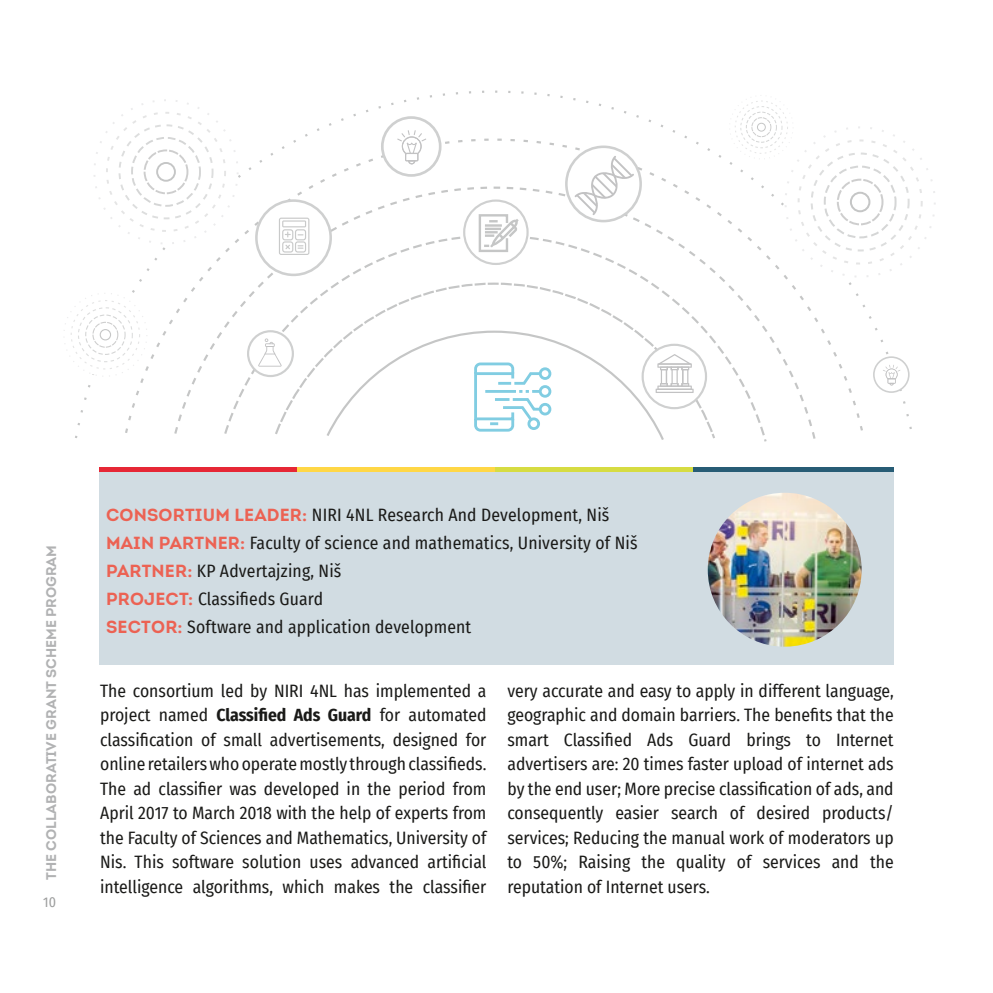
<style>
.page{position:relative;width:993px;height:993px;background:#fff}
.page>*{position:absolute;margin:0;border:0;box-sizing:border-box;transform-origin:0 0}
.t1{font:17.5px/24.5px "Fira Sans Condensed";letter-spacing:.005em;color:#1a1a18;text-align:justify}
.t2{font:700 14px "Intro";color:#b1b2b3}
.t3{font:14px "Fira Sans Condensed";color:#9c9d9d}
.s1{font-family:"Intro";font-weight:700;color:#ec6253}
.s2{font-weight:700}
</style>
<div class="page">
<div style="left:99px;top:467px;width:198px;height:5px;background:#e62735"></div>
<div style="left:297px;top:467px;width:198px;height:5px;background:#ffd746"></div>
<div style="left:495px;top:467px;width:198px;height:5px;background:#d6dc42"></div>
<div style="left:693px;top:467px;width:200px;height:5px;background:#275c75"></div>
<div style="left:99px;top:472px;width:794px;height:193px;background:#d1dce2"></div>
<img style="left:707px;top:492px;width:154px;height:154px;border-radius:76px">
<svg style="left:172px;top:185px;width:645px;height:254px"></svg>
<svg style="left:222px;top:233px;width:546px;height:209px"></svg>
<svg style="left:273px;top:281px;width:443px;height:159px"></svg>
<div style="left:256px;top:200px;width:74px;height:75px;background:#fff;border-radius:50%"></div>
<div style="left:255px;top:199px;width:77px;height:77px;border:3px solid #cfd0d0;border-radius:50%"></div>
<svg style="left:566px;top:147px;width:74px;height:74px"></svg>
<div style="left:565px;top:145px;width:76px;height:77px;border:3px solid #cfd0d0;border-radius:50%"></div>
<div style="left:872px;top:356px;width:37px;height:37px;border:2px solid #cfd0d0;border-radius:50%"></div>
<svg style="left:883px;top:365px;width:17px;height:20px"></svg>
<svg style="left:248px;top:331px;width:45px;height:45px"></svg>
<div style="left:247px;top:330px;width:47px;height:47px;border:2px solid #cfd0d0;border-radius:50%"></div>
<svg style="left:258px;top:338px;width:23px;height:28px"></svg>
<div style="left:464px;top:200px;width:63px;height:64px;background:#fff;border-radius:50%"></div>
<div style="left:463px;top:199px;width:65px;height:66px;border:2px solid #cfd0d0;border-radius:50%"></div>
<svg style="left:478px;top:213px;width:43px;height:40px"></svg>
<div style="left:642px;top:345px;width:63px;height:63px;background:#fff;border-radius:50%"></div>
<svg style="left:655px;top:388px;width:38px;height:5px"></svg>
<svg style="left:324px;top:329px;width:366px;height:113px"></svg>
<div style="left:785px;top:127px;width:149px;height:150px;background:#fff;border-radius:50%"></div>
<div style="left:810px;top:152px;width:99px;height:99px;border:2px dashed #dddede;border-radius:50%"></div>
<div style="left:823px;top:165px;width:73px;height:73px;border:2px dashed #d5d6d6;border-radius:50%"></div>
<div style="left:836px;top:178px;width:47px;height:47px;border:2px dashed #cecece;border-radius:50%"></div>
<div style="left:849px;top:192px;width:21px;height:20px;border:2px solid #c5c6c6;border-radius:50%"></div>
<div style="left:94px;top:100px;width:144px;height:144px;background:#fff;border-radius:50%"></div>
<div style="left:106px;top:111px;width:120px;height:121px;border:2px dashed #e5e5e5;border-radius:50%"></div>
<div style="left:118px;top:124px;width:96px;height:95px;border:2px dashed #dddede;border-radius:50%"></div>
<div style="left:131px;top:137px;width:70px;height:70px;border:2px dashed #d5d6d6;border-radius:50%"></div>
<div style="left:143px;top:149px;width:45px;height:45px;border:2px dashed #cecece;border-radius:50%"></div>
<div style="left:156px;top:162px;width:20px;height:20px;border:2px solid #c5c6c6;border-radius:50%"></div>
<div style="left:728px;top:95px;width:65px;height:64px;border:1px dashed #ececed;border-radius:50%"></div>
<div style="left:734px;top:100px;width:53px;height:54px;border:1px dashed #e5e5e5;border-radius:50%"></div>
<div style="left:740px;top:106px;width:42px;height:42px;border:1px dashed #dddede;border-radius:50%"></div>
<div style="left:745px;top:112px;width:31px;height:31px;border:1px dashed #d5d6d6;border-radius:50%"></div>
<svg style="left:751px;top:118px;width:19px;height:19px"></svg>
<div style="left:751px;top:117px;width:20px;height:20px;border:1px dashed #cecece;border-radius:50%"></div>
<div style="left:757px;top:123px;width:8px;height:8px;background:#fff;border-radius:50%"></div>
<div style="left:756px;top:123px;width:9px;height:8px;border:1px solid #c5c6c6;border-radius:50%"></div>
<div style="left:70px;top:300px;width:70px;height:69px;border:1px dashed #e5e5e5;border-radius:50%"></div>
<div style="left:78px;top:307px;width:55px;height:55px;border:1px dashed #dddede;border-radius:50%"></div>
<div style="left:85px;top:314px;width:41px;height:41px;border:1px dashed #d5d6d6;border-radius:50%"></div>
<div style="left:92px;top:321px;width:26px;height:26px;border:1px dashed #cecece;border-radius:50%"></div>
<div style="left:100px;top:329px;width:11px;height:11px;border:1px solid #c5c6c6;border-radius:50%"></div>
<svg style="left:279px;top:217px;width:30px;height:38px"></svg>
<div style="left:381px;top:116px;width:60px;height:61px;border:3px solid #cfd0d0;border-radius:50%"></div>
<svg style="left:397px;top:130px;width:29px;height:34px"></svg>
<svg style="left:574px;top:156px;width:60px;height:59px"></svg>
<p class="t2" style="left:42px;top:879px;width:336px;rotate:-90deg">THE COLLABORATIVE GRANT SCHEME PROGRAM</p>
<p class="t3" style="left:43px;top:891px;width:14px">10</p>
<p class="t1" style="left:106px;top:500px;width:533px;line-height:28px;text-align:left"><span class="s1">CONSORTIUM LEADER:</span> NIRI 4NL Research And Development, Niš <span class="s1">MAIN PARTNER:</span> Faculty of science and mathematics, University of Niš <span class="s1">PARTNER:</span> KP Advertajzing, Niš<br><span class="s1">PROJECT:</span> Classifieds Guard<br><span class="s1">SECTOR:</span> Software and application development</p>
<p class="t1" style="left:100px;top:677px;width:387px">The consortium led by NIRI 4NL has implemented a project named <span class="s2">Classified Ads Guard</span> for automated classification of small advertisements, designed for online retailers who operate mostly through classifieds.<br>The ad classifier was developed in the period from April 2017 to March 2018 with the help of experts from the Faculty of Sciences and Mathematics, University of Nis. This software solution uses advanced artificial intelligence algorithms, which makes the classifier</p>
<p class="t1" style="left:507px;top:677px;width:387px">very accurate and easy to apply in different language, geographic and domain barriers. The benefits that the smart Classified Ads Guard brings to Internet advertisers are: 20 times faster upload of internet ads by the end user; More precise classification of ads, and consequently easier search of desired products/ services; Reducing the manual work of moderators up to 50%; Raising the quality of services and the reputation of Internet users.</p>
</div>
